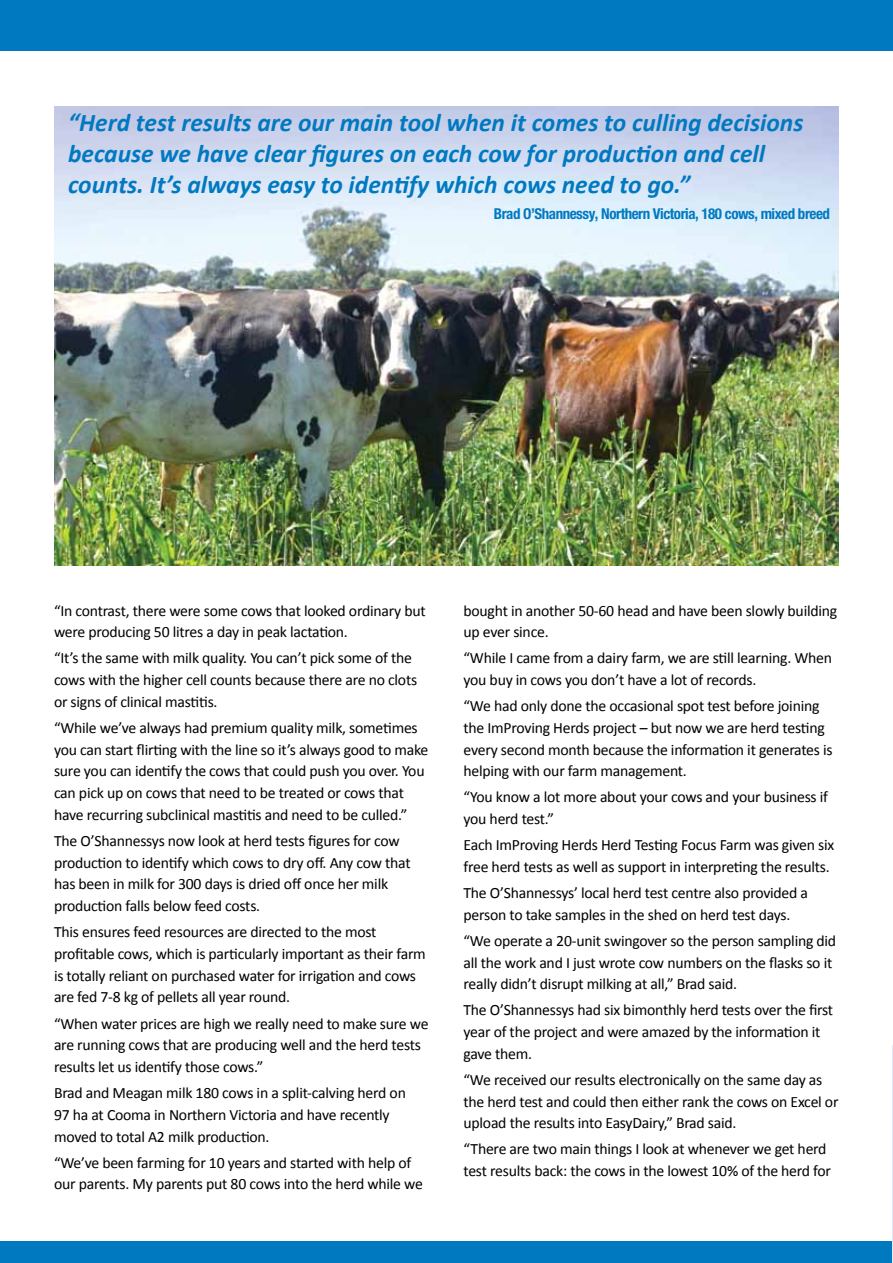
<style>
.page{position:relative;width:893px;height:1263px;background:#fff}
.page>*{position:absolute;margin:0;border:0;box-sizing:border-box;transform-origin:0 0}
.t1{font:italic 700 25.5px/30.6px "Calibri";color:#0079c1}
.t2{font:15.75px/21.8px "Calibri";letter-spacing:-.015em;color:#000}
.t3{font:700 condensed 15px "HN";letter-spacing:-.03em;color:#0079c1}
</style>
<div class="page">
<div style="left:0;top:0;width:893px;height:50px;background:#0079c1"></div>
<div style="left:0;top:1241px;width:893px;height:22px;background:#0079c1"></div>
<hr style="left:892px;top:1045px;width:1px;height:218px;background:#e1e9f6">
<img style="left:54px;top:107px;width:785px;height:459px">
<h1 class="t1" style="left:68px;top:108px;width:737px">“Herd test results are our main tool when it comes to culling decisions because we have clear figures on each cow for production and cell counts. It’s always easy to identify which cows need to go.”</h1>
<p class="t3" style="left:494px;top:205px;width:338px">Brad O’Shannessy, Northern Victoria, 180 cows, mixed breed</p>
<p class="t2" style="left:54px;top:600px;width:373px">“In contrast, there were some cows that looked ordinary but were producing 50 litres a day in peak lactation.</p>
<p class="t2" style="left:54px;top:647px;width:365px">“It’s the same with milk quality. You can’t pick some of the cows with the higher cell counts because there are no clots or signs of clinical mastitis.</p>
<p class="t2" style="left:54px;top:717px;width:376px">“While we’ve always had premium quality milk, sometimes you can start flirting with the line so it’s always good to make sure you can identify the cows that could push you over. You can pick up on cows that need to be treated or cows that have recurring subclinical mastitis and need to be culled.”</p>
<p class="t2" style="left:54px;top:830px;width:358px">The O’Shannessys now look at herd tests figures for cow production to identify which cows to dry off. Any cow that has been in milk for 300 days is dried off once her milk production falls below feed costs.</p>
<p class="t2" style="left:54px;top:921px;width:373px">This ensures feed resources are directed to the most profitable cows, which is particularly important as their farm is totally reliant on purchased water for irrigation and cows are fed 7-8 kg of pellets all year round.</p>
<p class="t2" style="left:54px;top:1012px;width:376px">“When water prices are high we really need to make sure we are running cows that are producing well and the herd tests results let us identify those cows.”</p>
<p class="t2" style="left:54px;top:1082px;width:353px">Brad and Meagan milk 180 cows in a split-calving herd on<br>97 ha at Cooma in Northern Victoria and have recently moved to total A2 milk production.</p>
<p class="t2" style="left:54px;top:1151px;width:370px">“We’ve been farming for 10 years and started with help of our parents. My parents put 80 cows into the herd while we</p>
<p class="t2" style="left:463px;top:600px;width:375px">bought in another 50-60 head and have been slowly building up ever since.</p>
<p class="t2" style="left:463px;top:647px;width:370px">“While I came from a dairy farm, we are still learning. When you buy in cows you don’t have a lot of records.</p>
<p class="t2" style="left:463px;top:695px;width:371px">“We had only done the occasional spot test before joining the ImProving Herds project – but now we are herd testing every second month because the information it generates is helping with our farm management.</p>
<p class="t2" style="left:463px;top:786px;width:366px">“You know a lot more about your cows and your business if you herd test.”</p>
<p class="t2" style="left:463px;top:834px;width:372px">Each ImProving Herds Herd Testing Focus Farm was given six free herd tests as well as support in interpreting the results.</p>
<p class="t2" style="left:463px;top:882px;width:346px">The O’Shannessys’ local herd test centre also provided a person to take samples in the shed on herd test days.</p>
<p class="t2" style="left:463px;top:930px;width:374px">“We operate a 20-unit swingover so the person sampling did all the work and I just wrote cow numbers on the flasks so it really didn’t disrupt milking at all,” Brad said.</p>
<p class="t2" style="left:463px;top:999px;width:371px">The O’Shannessys had six bimonthly herd tests over the first year of the project and were amazed by the information it gave them.</p>
<p class="t2" style="left:463px;top:1069px;width:376px">“We received our results electronically on the same day as the herd test and could then either rank the cows on Excel or upload the results into EasyDairy,” Brad said.</p>
<p class="t2" style="left:463px;top:1138px;width:369px">“There are two main things I look at whenever we get herd test results back: the cows in the lowest 10% of the herd for</p>
</div>
